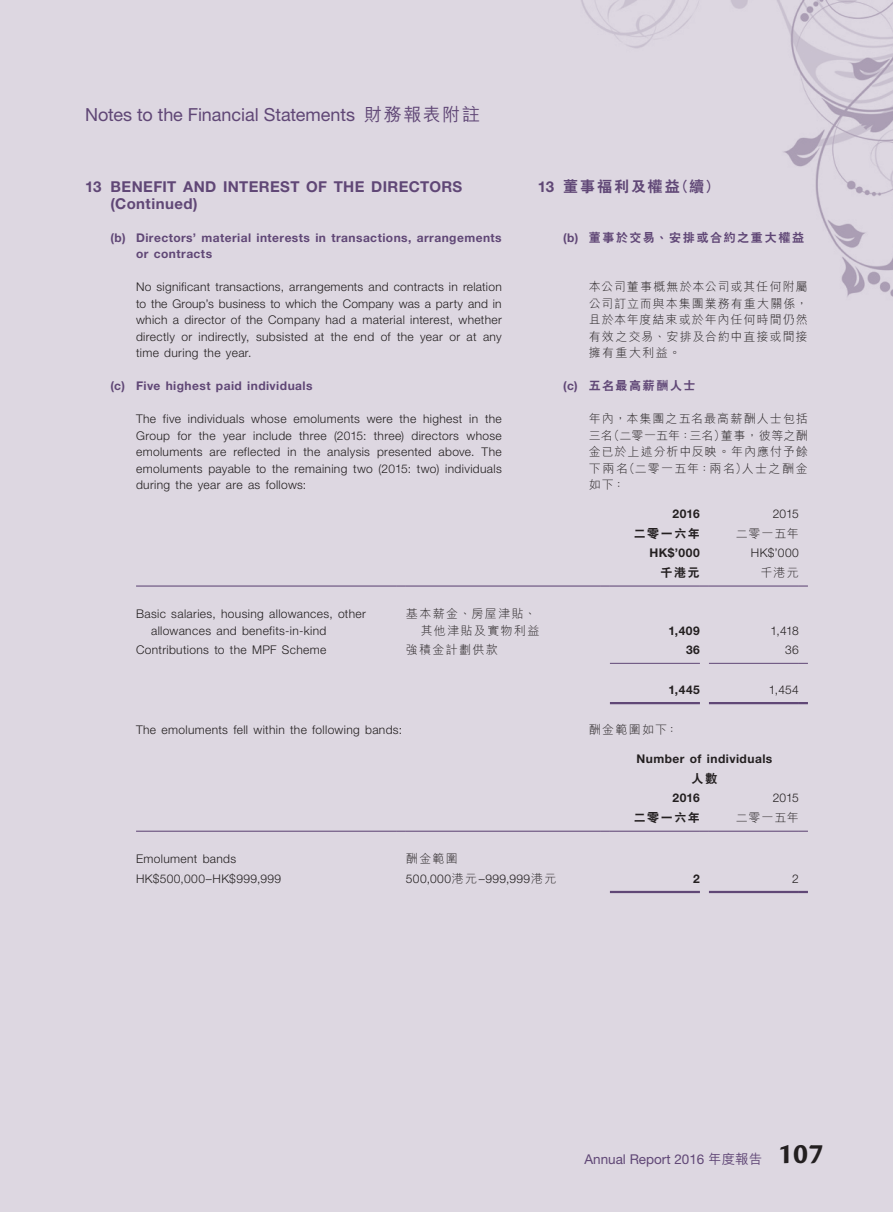
<style>
.page{position:relative;width:893px;height:1212px;background:#ddd7e1}
.page>*{position:absolute;margin:0;border:0;box-sizing:border-box;transform-origin:0 0}
.t1{font:700 30px "Cronos Pro";color:#231f20}
.t2{font:18px "Helvetica Neue LT Std";letter-spacing:-.005em;color:#604776}
._17_H1__Note{font:700 15px/16.5px "Helvetica Neue LT Std";letter-spacing:.025em;color:#604776}
._17_H1__Note-2{font:800 15px "C Hei 2 HK";letter-spacing:.13em;color:#604776}
.t3{font:13.5px "Helvetica Neue LT Std";color:#604776}
._27_____P4__Note{font:300 12px/16.5px "Helvetica Neue LT Std";letter-spacing:.03em;color:#231f20;text-align:justify}
._27_____P4__Note-2{font:300 12px/16.5px "M Hei HK";letter-spacing:.09em;color:#231f20;text-align:justify}
._29_Table_Stub__Note{font:300 12px/16.5px "Helvetica Neue LT Std";letter-spacing:.03em;color:#231f20}
._18___H2__Note{font:700 12px/16.5px "Helvetica Neue LT Std";letter-spacing:.035em;color:#604776}
._02_Note_Text{font:700 12px "Helvetica Neue LT Std";letter-spacing:.04em;color:#231f20}
._18___H2__Note-2{font:800 12px "C Hei 2 HK";letter-spacing:.135em;color:#604776}
._29_Table_Stub__Note-2{font:300 12px/16.5px "M Hei HK";letter-spacing:.11em;color:#231f20;text-align:right}
._02_Note_Text-2{font:300 12px "Helvetica Neue LT Std";letter-spacing:.01em;color:#231f20}
._02_Note_Text-3{font:800 12px "C Hei 2 HK";letter-spacing:.13em;color:#231f20}
._02_Note_Text-4{font:300 12px "M Hei HK";letter-spacing:.07em;color:#231f20}
.s1{font-family:"M Hei HK";font-weight:500}
.s2{font-family:"Helvetica Neue LT Std";font-weight:700}
.s3{font-family:"M Hei HK"}
</style>
<div class="page">
<img style="left:581px;top:0;width:312px;height:297px">
<hr style="left:136px;top:585px;width:261px;height:1px;background:#604776">
<hr style="left:406px;top:585px;width:195px;height:1px;background:#604776">
<hr style="left:610px;top:585px;width:90px;height:1px;background:#604776">
<hr style="left:709px;top:585px;width:90px;height:1px;background:#604776">
<hr style="left:610px;top:663px;width:90px;height:1px;background:#604776">
<hr style="left:709px;top:663px;width:90px;height:1px;background:#604776">
<hr style="left:610px;top:702px;width:90px;height:2px;background:#604776">
<hr style="left:709px;top:702px;width:90px;height:2px;background:#604776">
<svg style="left:799px;top:702px;width:9px;height:2px"></svg>
<hr style="left:136px;top:831px;width:261px;height:1px;background:#604776">
<hr style="left:406px;top:831px;width:195px;height:1px;background:#604776">
<hr style="left:610px;top:831px;width:90px;height:1px;background:#604776">
<hr style="left:709px;top:831px;width:90px;height:1px;background:#604776">
<hr style="left:610px;top:891px;width:90px;height:2px;background:#604776">
<hr style="left:709px;top:891px;width:90px;height:2px;background:#604776">
<svg style="left:799px;top:891px;width:9px;height:2px"></svg>
<h2 class="t2" style="left:85px;top:104px;width:397px">Notes to the Financial Statements <span class="s1">財務報表附註</span></h2>
<p class="_17_H1__Note" style="left:111px;top:178px;width:353px;text-indent:-26px">13 BENEFIT AND INTEREST OF THE DIRECTORS (Continued)</p>
<p class="_18___H2__Note" style="left:136px;top:229px;width:367px;text-indent:-26px">(b) Directors’ material interests in transactions, arrangements or contracts</p>
<p class="_27_____P4__Note" style="left:136px;top:278px;width:367px">No significant transactions, arrangements and contracts in relation to the Group’s business to which the Company was a party and in which a director of the Company had a material interest, whether directly or indirectly, subsisted at the end of the year or at any time during the year.</p>
<p class="_18___H2__Note" style="left:111px;top:377px;width:204px">(c) Five highest paid individuals</p>
<p class="_27_____P4__Note" style="left:136px;top:410px;width:367px">The five individuals whose emoluments were the highest in the Group for the year include three (2015: three) directors whose emoluments are reflected in the analysis presented above. The emoluments payable to the remaining two (2015: two) individuals during the year are as follows:</p>
<p class="_17_H1__Note-2" style="left:538px;top:176px;width:183px"><span class="s2">13</span> 董事福利及權益（續）</p>
<p class="_18___H2__Note-2" style="left:563px;top:229px;width:242px"><span class="s2">(b)</span> 董事於交易、安排或合約之重大權益</p>
<p class="_27_____P4__Note-2" style="left:589px;top:278px;width:221px">本公司董事概無於本公司或其任何附屬公司訂立而與本集團業務有重大關係，且於本年度結束或於年內任何時間仍然有效之交易、安排及合約中直接或間接擁有重大利益。</p>
<p class="_18___H2__Note-2" style="left:563px;top:378px;width:134px"><span class="s2">(c)</span> 五名最高薪酬人士</p>
<p class="_27_____P4__Note-2" style="left:589px;top:410px;width:221px">年內，本集團之五名最高薪酬人士包括三名（二零一五年：三名）董事，彼等之酬金已於上述分析中反映。年內應付予餘下兩名（二零一五年：兩名）人士之酬金如下：</p>
<p class="_02_Note_Text" style="left:672px;top:506px;width:29px">2016</p>
<p class="_02_Note_Text-2" style="left:773px;top:506px;width:28px">2015</p>
<p class="_02_Note_Text-3" style="left:634px;top:525px;width:68px">二零一六年</p>
<p class="_02_Note_Text-4" style="left:736px;top:525px;width:65px">二零一五年</p>
<p class="_02_Note_Text" style="left:649px;top:545px;width:52px">HK$’000</p>
<p class="_02_Note_Text-2" style="left:751px;top:546px;width:49px">HK$’000</p>
<p class="_02_Note_Text-3" style="left:661px;top:564px;width:41px">千港元</p>
<p class="_02_Note_Text-4" style="left:760px;top:564px;width:40px">千港元</p>
<p class="_29_Table_Stub__Note" style="left:151px;top:605px;width:216px;text-indent:-15px">Basic salaries, housing allowances, other allowances and benefits-in-kind</p>
<p class="_29_Table_Stub__Note-2" style="left:406px;top:605px;width:135px">基本薪金、房屋津貼、其他津貼及實物利益</p>
<p class="_02_Note_Text" style="left:668px;top:623px;width:33px">1,409</p>
<p class="_02_Note_Text-2" style="left:771px;top:623px;width:30px">1,418</p>
<p class="_29_Table_Stub__Note" style="left:136px;top:641px;width:192px">Contributions to the MPF Scheme</p>
<p class="_29_Table_Stub__Note-2" style="left:406px;top:641px;width:93px">強積金計劃供款</p>
<p class="_02_Note_Text" style="left:686px;top:643px;width:15px">36</p>
<p class="_02_Note_Text-2" style="left:785px;top:643px;width:15px">36</p>
<p class="_02_Note_Text" style="left:668px;top:682px;width:33px">1,445</p>
<p class="_02_Note_Text-2" style="left:769px;top:682px;width:32px">1,454</p>
<p class="_27_____P4__Note" style="left:136px;top:721px;width:268px">The emoluments fell within the following bands:</p>
<p class="_02_Note_Text" style="left:637px;top:751px;width:137px">Number of individuals</p>
<p class="_02_Note_Text-3" style="left:691px;top:770px;width:27px">人數</p>
<p class="_02_Note_Text" style="left:672px;top:791px;width:29px">2016</p>
<p class="_02_Note_Text-2" style="left:773px;top:791px;width:28px">2015</p>
<p class="_02_Note_Text-3" style="left:634px;top:810px;width:68px">二零一六年</p>
<p class="_02_Note_Text-4" style="left:736px;top:809px;width:65px">二零一五年</p>
<p class="_29_Table_Stub__Note" style="left:136px;top:850px;width:102px">Emolument bands</p>
<p class="_29_Table_Stub__Note-2" style="left:406px;top:850px;width:54px">酬金範圍</p>
<p class="_29_Table_Stub__Note" style="left:136px;top:870px;width:147px">HK$500,000–HK$999,999</p>
<p class="_29_Table_Stub__Note" style="left:406px;top:870px;width:152px">500,000<span class="s3">港元</span>–999,999<span class="s3">港元</span></p>
<p class="_02_Note_Text" style="left:693px;top:871px;width:8px">2</p>
<p class="_02_Note_Text-2" style="left:792px;top:871px;width:8px">2</p>
<p class="_27_____P4__Note-2" style="left:589px;top:720px;width:91px">酬金範圍如下：</p>
<p class="t3" style="left:584px;top:1151px;width:179px">Annual Report 2016 <span class="s1">年度報告</span></p>
<h1 class="t1" style="left:778px;top:1137px;width:47px">107</h1>
</div>
